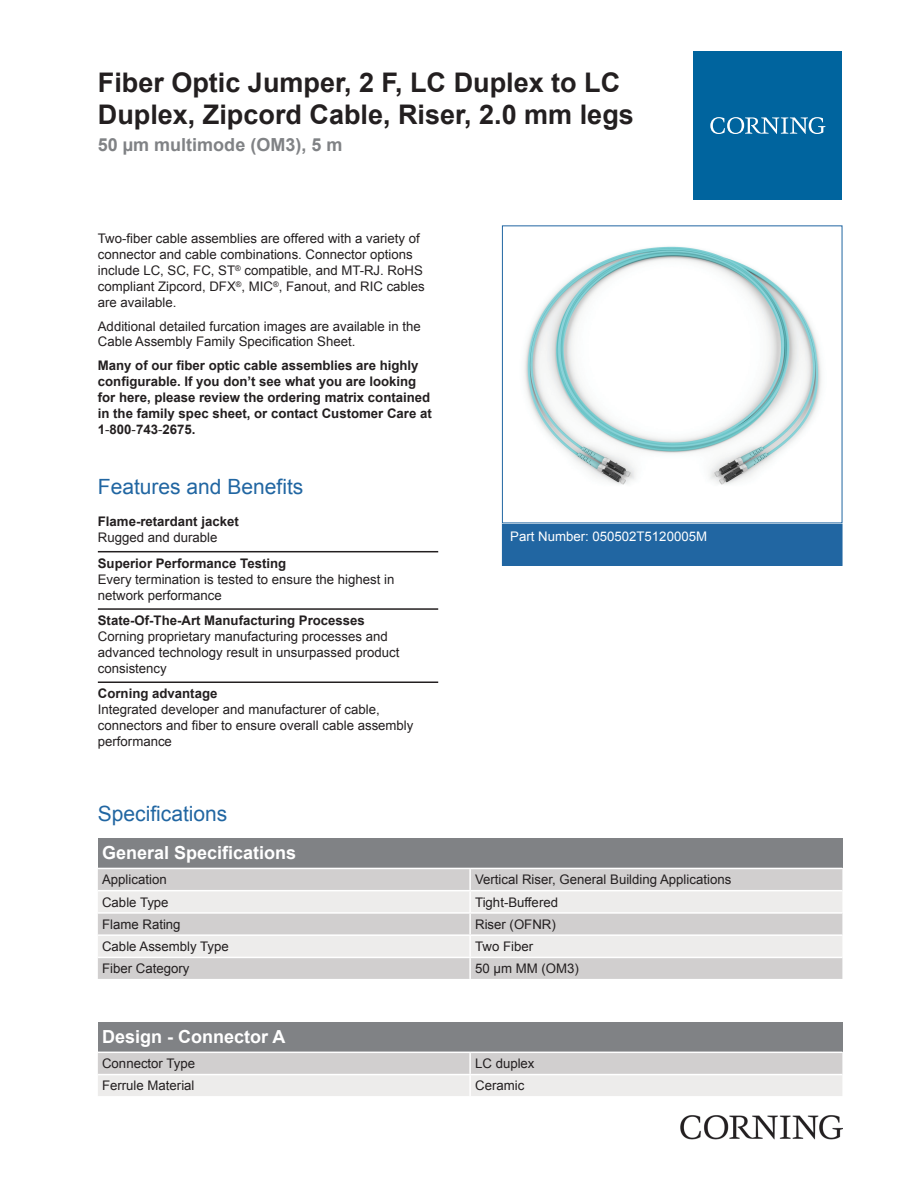
<style>
.page{position:relative;width:919px;height:1187px;background:#fff}
.page>*{position:absolute;margin:0;border:0;box-sizing:border-box;transform-origin:0 0}
.t1{font:700 27px/32.4px "Arial";color:#231f20}
.t2{font:21px "Arial";color:#2166a2}
.t3{font:700 18px "Arial";color:#fff}
.t4{font:700 18px "Arial";color:#808285}
.t5{font:13.2px/15.9px "Arial";color:#231f20}
.t6{font:700 13.2px/15.9px "Arial";color:#231f20}
.t7{font:13.2px "Arial";color:#fff}
.s1{font-weight:400}
</style>
<div class="page">
<div style="left:502px;top:523px;width:340px;height:42px;background:#2166a2"></div>
<div style="left:502px;top:523px;width:340px;height:43px;border:1px solid #2166a2"></div>
<hr style="left:98px;top:551px;width:340px;height:1px;background:#231f20">
<hr style="left:98px;top:608px;width:340px;height:1px;background:#231f20">
<hr style="left:98px;top:681px;width:340px;height:2px;background:#231f20">
<div style="left:98px;top:837px;width:744px;height:30px;background:#808285"></div>
<div style="left:98px;top:869px;width:744px;height:109px;background:#d1cfcf"></div>
<svg style="left:98px;top:891px;width:744px;height:65px;background:#e4e3e2"></svg>
<hr style="left:469px;top:869px;width:2px;height:20px;background:#fff">
<hr style="left:469px;top:891px;width:2px;height:21px;background:#fff">
<hr style="left:469px;top:913px;width:2px;height:21px;background:#fff">
<hr style="left:469px;top:935px;width:2px;height:21px;background:#fff">
<hr style="left:469px;top:958px;width:2px;height:20px;background:#fff">
<hr style="left:98px;top:889px;width:372px;height:2px;background:#fff">
<hr style="left:470px;top:889px;width:372px;height:2px;background:#fff">
<hr style="left:98px;top:912px;width:372px;height:1px;background:#fff">
<hr style="left:470px;top:912px;width:372px;height:1px;background:#fff">
<hr style="left:98px;top:934px;width:372px;height:1px;background:#fff">
<hr style="left:470px;top:934px;width:372px;height:1px;background:#fff">
<hr style="left:98px;top:956px;width:372px;height:2px;background:#fff">
<hr style="left:470px;top:956px;width:372px;height:2px;background:#fff">
<div style="left:98px;top:1021px;width:744px;height:30px;background:#808285"></div>
<svg style="left:98px;top:1053px;width:744px;height:42px;background:#dfdddd"></svg>
<hr style="left:469px;top:1052px;width:2px;height:21px;background:#fff">
<hr style="left:469px;top:1075px;width:2px;height:20px;background:#fff">
<hr style="left:98px;top:1073px;width:372px;height:2px;background:#fff">
<hr style="left:470px;top:1073px;width:372px;height:2px;background:#fff">
<div style="left:693px;top:51px;width:149px;height:149px;background:#00649e"></div>
<svg style="left:710px;top:117px;width:115px;height:17px"></svg>
<img style="left:680px;top:1115px;width:162px;height:24px">
<img style="left:524px;top:246px;width:298px;height:239px">
<h1 class="t1" style="left:98px;top:66px;width:537px">Fiber Optic Jumper, 2 F, LC Duplex to LC<br>Duplex, Zipcord Cable, Riser, 2.0 mm legs</h1>
<h3 class="t4" style="left:98px;top:132px;width:246px">50 µm multimode (OM3), 5 m</h3>
<p class="t5" style="left:98px;top:231px;width:328px">Two-fiber cable assemblies are offered with a variety of connector and cable combinations. Connector options include LC, SC, FC, ST<sup>®</sup> compatible, and MT-RJ. RoHS compliant Zipcord, DFX<sup>®</sup>, MIC<sup>®</sup>, Fanout, and RIC cables are available.</p>
<p class="t5" style="left:98px;top:318px;width:324px">Additional detailed furcation images are available in the<br>Cable Assembly Family Specification Sheet.</p>
<p class="t6" style="left:98px;top:358px;width:335px">Many of our fiber optic cable assemblies are highly configurable. If you don’t see what you are looking for here, please review the ordering matrix contained in the family spec sheet, or contact Customer Care at 1<span class="s1">-</span>800<span class="s1">-</span>743<span class="s1">-</span>2675.</p>
<h2 class="t2" style="left:98px;top:472px;width:207px">Features and Benefits</h2>
<p class="t6" style="left:98px;top:514px;width:142px">Flame-retardant jacket</p>
<p class="t5" style="left:98px;top:529px;width:121px">Rugged and durable</p>
<p class="t6" style="left:98px;top:555px;width:190px">Superior Performance Testing</p>
<p class="t5" style="left:98px;top:571px;width:298px">Every termination is tested to ensure the highest in network performance</p>
<p class="t6" style="left:98px;top:612px;width:268px">State-Of-The-Art Manufacturing Processes</p>
<p class="t5" style="left:98px;top:628px;width:303px">Corning proprietary manufacturing processes and advanced technology result in unsurpassed product consistency</p>
<p class="t6" style="left:98px;top:686px;width:121px">Corning advantage</p>
<p class="t5" style="left:98px;top:701px;width:317px">Integrated developer and manufacturer of cable, connectors and fiber to ensure overall cable assembly performance</p>
<p class="t7" style="left:510px;top:527px;width:198px">Part Number: 050502T5120005M</p>
<h2 class="t2" style="left:98px;top:799px;width:131px">Specifications</h2>
<h3 class="t3" style="left:102px;top:840px;width:196px">General Specifications</h3>
<p class="t5" style="left:102px;top:871px;width:66px">Application</p>
<p class="t5" style="left:475px;top:871px;width:258px">Vertical Riser, General Building Applications</p>
<p class="t5" style="left:102px;top:893px;width:68px">Cable Type</p>
<p class="t5" style="left:475px;top:893px;width:84px">Tight-Buffered</p>
<p class="t5" style="left:102px;top:916px;width:80px">Flame Rating</p>
<p class="t5" style="left:475px;top:916px;width:82px">Riser (OFNR)</p>
<p class="t5" style="left:102px;top:938px;width:128px">Cable Assembly Type</p>
<p class="t5" style="left:475px;top:938px;width:59px">Two Fiber</p>
<p class="t5" style="left:102px;top:960px;width:89px">Fiber Category</p>
<p class="t5" style="left:475px;top:960px;width:105px">50 µm MM (OM3)</p>
<h3 class="t3" style="left:102px;top:1023px;width:185px">Design - Connector A</h3>
<p class="t5" style="left:102px;top:1055px;width:94px">Connector Type</p>
<p class="t5" style="left:475px;top:1055px;width:61px">LC duplex</p>
<p class="t5" style="left:102px;top:1077px;width:94px">Ferrule Material</p>
<p class="t5" style="left:475px;top:1077px;width:51px">Ceramic</p>
</div>
